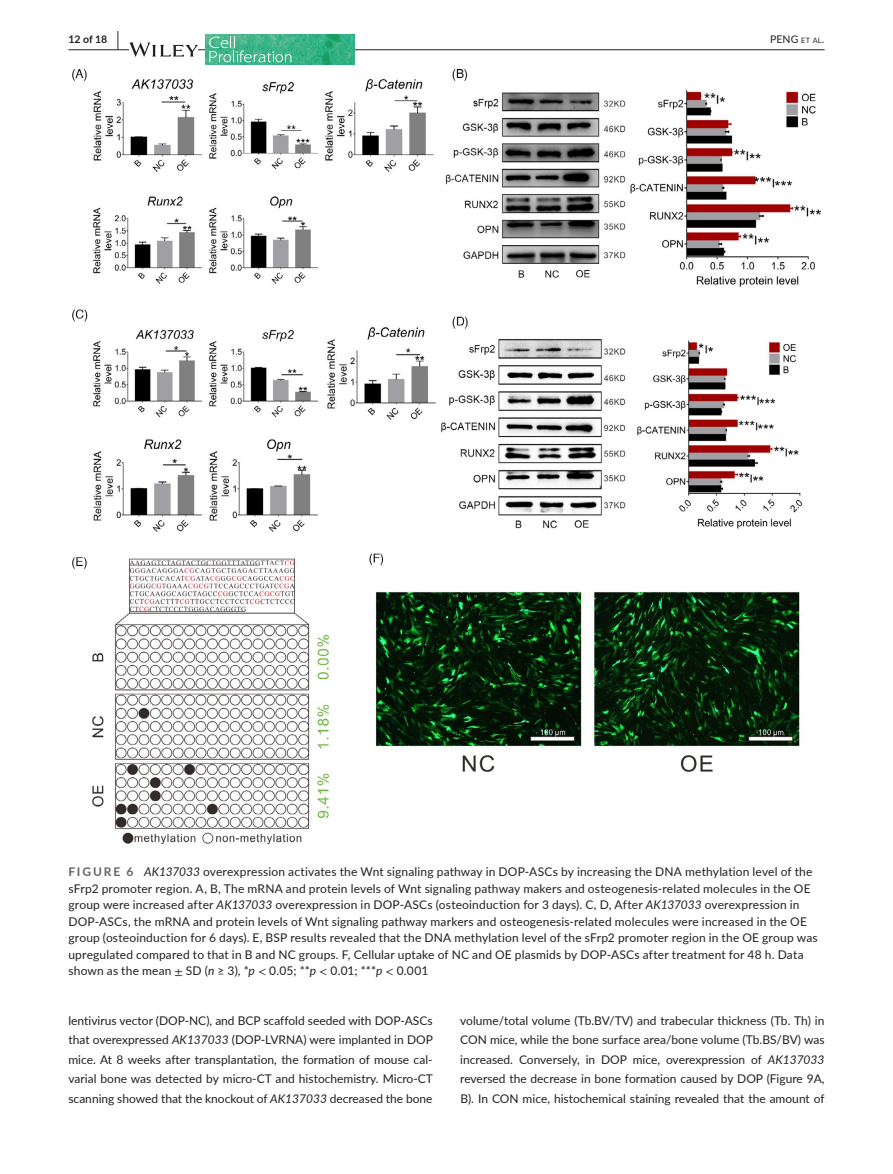
<style>
.page{position:relative;width:893px;height:1174px;background:#fff}
.page>*{position:absolute;margin:0;border:0;box-sizing:border-box;transform-origin:0 0}
.t1{font:12px/19.5px "Lato";letter-spacing:.015em;color:#231f20;text-align:justify}
.t2{font:10.5px "Lato";color:#231f20}
.t3{font:700 10.5px "Lato";color:#231f20}
.s1{font-size:19.5px}
.s2{font-size:7.35px}
.s3{font-weight:700;color:#636366}
.s4{font-style:italic}
.s5{font-family:"STIX"}
</style>
<div class="page">
<hr style="left:68px;top:49px;width:756px;height:1px;background:#231f20">
<svg style="left:129px;top:42px;width:69px;height:15px"></svg>
<img style="left:206px;top:35px;width:149px;height:30px">
<svg style="left:209px;top:36px;width:82px;height:27px;background:#59be99"></svg>
<img style="left:72px;top:69px;width:749px;height:775px">
<p class="t3" style="left:68px;top:31px;width:52px">12 of 18 <span class="s1">|</span></p>
<p class="t2" style="left:770px;top:31px;width:56px">PENG <span class="s2">et al</span>.</p>
<p class="t1" style="left:68px;top:863px;width:751px;line-height:16.5px;text-align:left"><span class="s3">FIGURE 6</span> <span class="s4">AK137033</span> overexpression activates the Wnt signaling pathway in DOP-ASCs by increasing the DNA methylation level of the sFrp2 promoter region. A, B, The mRNA and protein levels of Wnt signaling pathway makers and osteogenesis-related molecules in the OE group were increased after <span class="s4">AK137033</span> overexpression in DOP-ASCs (osteoinduction for 3 days). C, D, After <span class="s4">AK137033</span> overexpression in DOP-ASCs, the mRNA and protein levels of Wnt signaling pathway markers and osteogenesis-related molecules were increased in the OE group (osteoinduction for 6 days). E, BSP results revealed that the DNA methylation level of the sFrp2 promoter region in the OE group was upregulated compared to that in B and NC groups. F, Cellular uptake of NC and OE plasmids by DOP-ASCs after treatment for 48 h. Data shown as the mean <span class="s5">±</span> SD (<span class="s4">n</span> ≥ 3), *<span class="s4">p</span> <span class="s5">&lt;</span> 0.05; **<span class="s4">p</span> <span class="s5">&lt;</span> 0.01; ***<span class="s4">p</span> <span class="s5">&lt;</span> 0.001</p>
<p class="t1" style="left:68px;top:1010px;width:366px">lentivirus vector (DOP-NC), and BCP scaffold seeded with DOP-ASCs that overexpressed <span class="s4">AK137033</span> (DOP-LVRNA) were implanted in DOP mice. At 8 weeks after transplantation, the formation of mouse cal&shy;varial bone was detected by micro-CT and histochemistry. Micro-CT scanning showed that the knockout of <span class="s4">AK137033</span> decreased the bone</p>
<p class="t1" style="left:460px;top:1010px;width:366px">volume/total volume (Tb.BV/TV) and trabecular thickness (Tb. Th) in CON mice, while the bone surface area/bone volume (Tb.BS/BV) was increased. Conversely, in DOP mice, overexpression of <span class="s4">AK137033 </span>reversed the decrease in bone formation caused by DOP (Figure 9A, B). In CON mice, histochemical staining revealed that the amount of</p>
</div>
